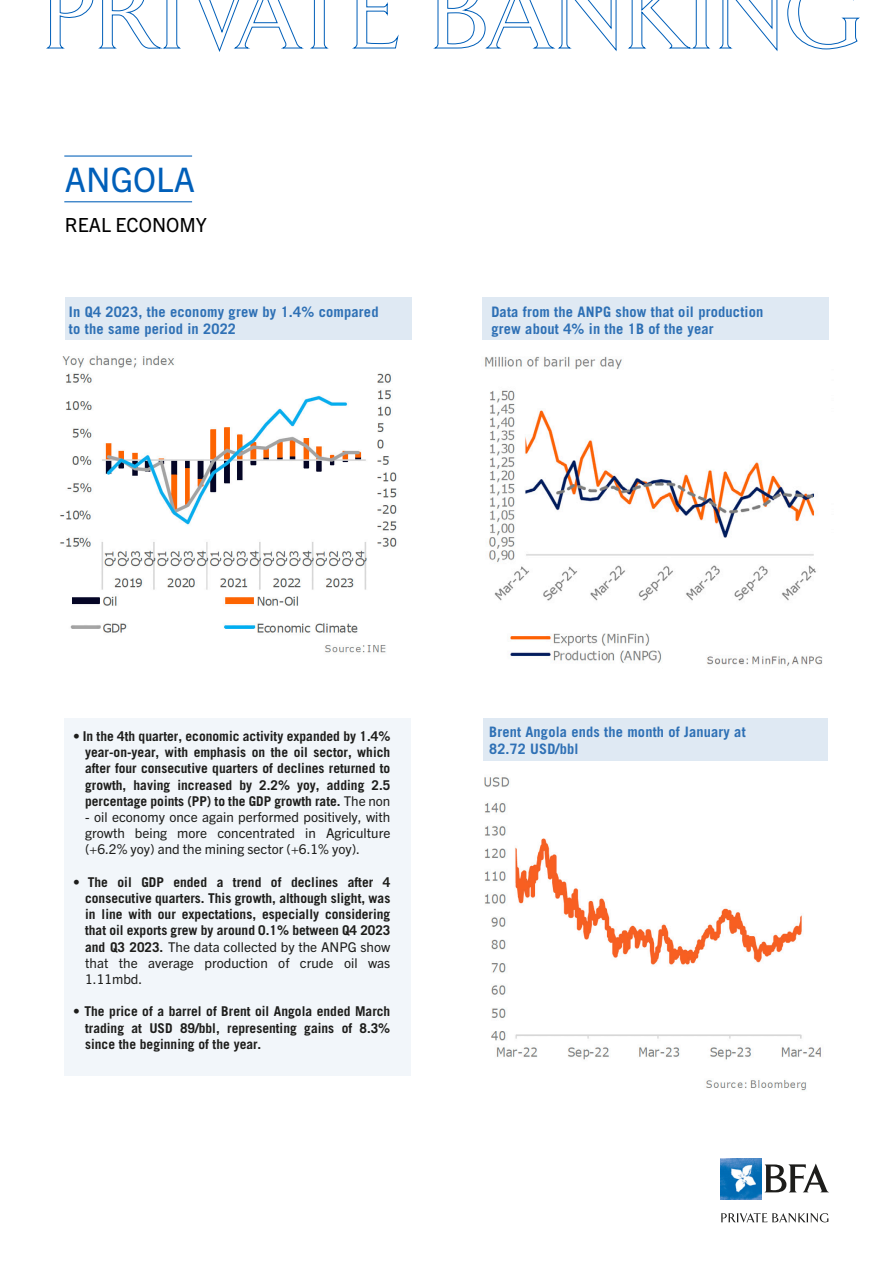
<style>
.page{position:relative;width:893px;height:1263px;background:#fff}
.page>*{position:absolute;margin:0;border:0;box-sizing:border-box;transform-origin:0 0}
.t1{font:33.9px "Trade Gothic Next LT Pro";color:#005fb9}
.t2{font:19.5px "Trade Gothic Next LT Pro";color:#000}
.t3{font:700 14.55px/17.4px "Trade Gothic LT Std";letter-spacing:.01em;color:#2e70b5}
.t4{font:700 14.4px/17.2px "Trade Gothic LT Std";letter-spacing:.01em;color:#2e70b5}
.t5{font:700 13.5px/16.2px "Trade Gothic LT Std";color:#1d1d1b;text-align:justify}
.t6{font:13.5px/16.2px "Trade Gothic Next LT Pro";color:#1d1d1b;text-align:justify}
.s1{font-family:"Trade Gothic Next LT Pro";font-weight:400}
.s2{font-family:"Trade Gothic LT Std";font-weight:700}
</style>
<div class="page">
<svg style="left:46px;top:0;width:353px;height:51px"></svg>
<svg style="left:433px;top:0;width:184px;height:50px"></svg>
<svg style="left:628px;top:0;width:232px;height:50px"></svg>
<svg style="left:721px;top:1213px;width:108px;height:9px"></svg>
<img style="left:720px;top:1158px;width:41px;height:41px">
<svg style="left:764px;top:1163px;width:65px;height:29px"></svg>
<hr style="left:64px;top:201px;width:128px;height:1px;background:#005fb9">
<hr style="left:64px;top:155px;width:128px;height:2px;background:#005fb9">
<div style="left:65px;top:718px;width:346px;height:357px;background:#f2f6fa"></div>
<div style="left:65px;top:298px;width:347px;height:42px;background:#dfe9f3"></div>
<div style="left:482px;top:298px;width:347px;height:42px;background:#dfe9f3"></div>
<div style="left:483px;top:718px;width:344px;height:42px;background:#dfe9f3"></div>
<img style="left:60px;top:355px;width:337px;height:298px">
<img style="left:484px;top:777px;width:337px;height:314px">
<img style="left:484px;top:356px;width:339px;height:311px">
<h1 class="t1" style="left:65px;top:156px;width:132px">ANGOLA</h1>
<h2 class="t2" style="left:65px;top:212px;width:143px">REAL ECONOMY</h2>
<p class="t3" style="left:69px;top:303px;width:311px">In Q4 2023, the economy grew by 1.4% compared to the same period in 2022</p>
<p class="t3" style="left:491px;top:303px;width:273px">Data from the ANPG show that oil production grew about 4% in the 1B of the year</p>
<p class="t5" style="left:85px;top:728px;width:307px;text-indent:-12px"><span class="s1">•</span> In the 4th quarter, economic activity expanded by 1.4% year-on-year, with emphasis on the oil sector, which after four consecutive quarters of declines returned to growth, having increased by 2.2% yoy, adding 2.5 percentage points (PP) to the GDP growth rate. <span class="s1">The non</span></p>
<p class="t6" style="left:85px;top:808px;width:307px">- oil economy once again performed positively, with growth being more concentrated in Agriculture (+6.2% yoy) and the mining sector (+6.1% yoy).</p>
<p class="t5" style="left:85px;top:874px;width:307px;text-indent:-12px"><span class="s1">•</span> The oil GDP ended a trend of declines after 4 consecutive quarters. This growth, although slight, was in line with our expectations, especially considering that oil exports grew by around 0.1% between Q4 2023</p>
<p class="t6" style="left:85px;top:938px;width:307px"><span class="s2">and Q3 2023.</span> The data collected by the ANPG show that the average production of crude oil was 1.11mbd.</p>
<p class="t5" style="left:85px;top:1003px;width:307px;text-indent:-12px"><span class="s1">•</span> The price of a barrel of Brent oil Angola ended March trading at USD 89/bbl, representing gains of 8.3% since the beginning of the year.</p>
<p class="t4" style="left:489px;top:723px;width:258px">Brent Angola ends the month of January at<br>82.72 USD/bbl</p>
</div>
